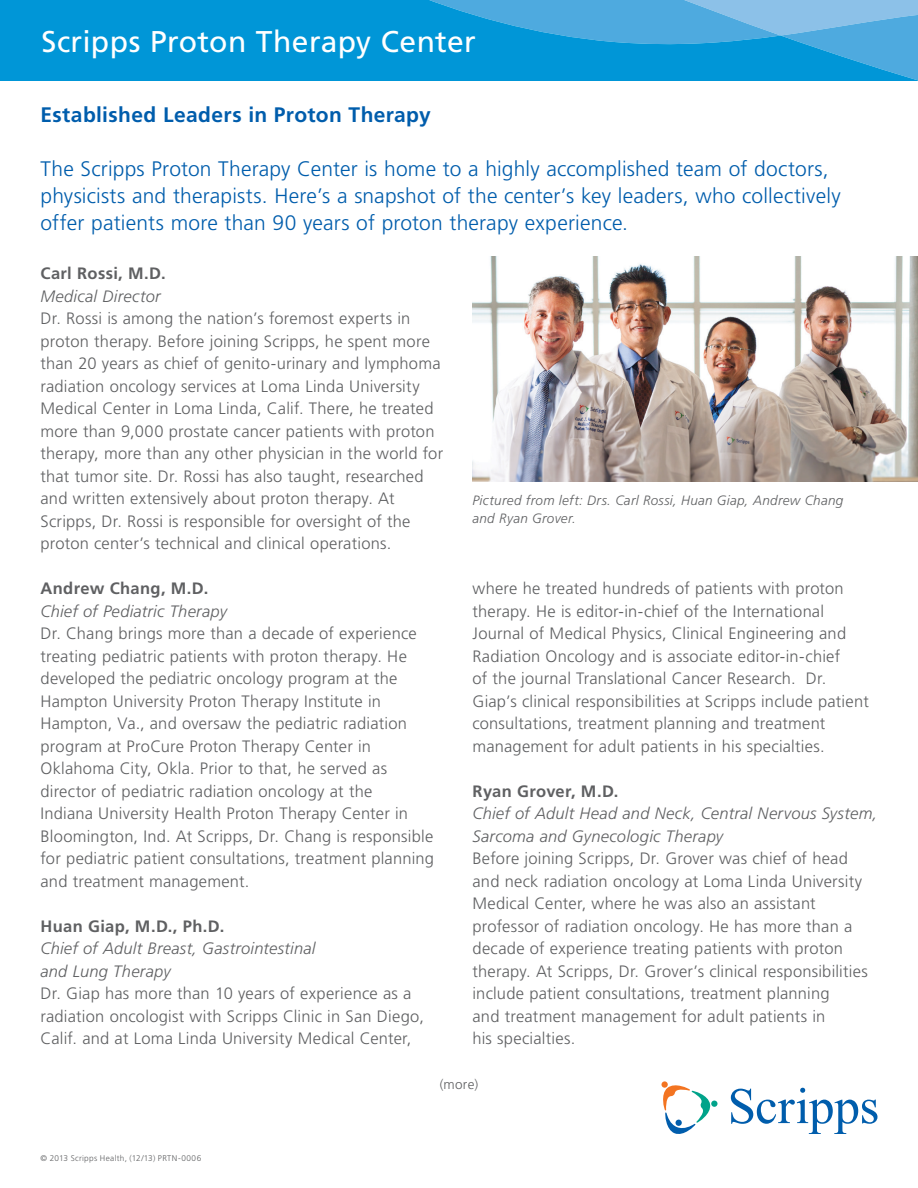
<style>
.page{position:relative;width:918px;height:1188px;background:#fff}
.page>*{position:absolute;margin:0;border:0;box-sizing:border-box;transform-origin:0 0}
.Headline_Reversed__D{font:30px "Frutiger LT Std";letter-spacing:.01em;color:#fff}
.Introduction{font:300 21px/27px "Frutiger LT Std";letter-spacing:.01em;color:#005dac}
.Introduction-2{font:700 21px "Frutiger LT Std";letter-spacing:.015em;color:#005dac}
.Body{font:300 16.5px/22.5px "Frutiger LT Std";letter-spacing:.015em;color:#5f6062}
.Body-2{font:italic 300 16.5px/22.5px "Frutiger LT Std";letter-spacing:.015em;color:#5f6062}
.Body-3{font:700 16.5px "Frutiger LT Std";letter-spacing:.02em;color:#5f6062}
.Body-4{font:italic 300 13.5px/18px "Frutiger LT Std";letter-spacing:.02em;color:#5f6062}
.Introduction-3{font:300 13.5px "Frutiger LT Std";color:#5f6062}
.Foot_note{font:300 8.25px "Frutiger LT Std";letter-spacing:.035em;color:#5f6062}
</style>
<div class="page">
<svg style="left:661px;top:1081px;width:57px;height:53px"></svg>
<svg style="left:731px;top:1088px;width:147px;height:46px"></svg>
<svg style="left:0;top:0;width:918px;height:81px;background:#189cd9"></svg>
<img style="left:472px;top:256px;width:446px;height:226px">
<p class="Headline_Reversed__D" style="left:41px;top:24px;width:436px">Scripps Proton Therapy Center</p>
<p class="Introduction-2" style="left:40px;top:102px;width:392px">Established Leaders in Proton Therapy</p>
<p class="Introduction" style="left:40px;top:155px;width:802px">The Scripps Proton Therapy Center is home to a highly accomplished team of doctors, physicists and therapists. Here’s a snapshot of the center’s key leaders, who collectively offer patients more than 90 years of proton therapy experience.</p>
<p class="Body-3" style="left:40px;top:264px;width:127px">Carl Rossi, M.D.</p>
<p class="Body-2" style="left:40px;top:285px;width:122px">Medical Director</p>
<p class="Body" style="left:40px;top:307px;width:404px">Dr. Rossi is among the nation’s foremost experts in proton therapy. Before joining Scripps, he spent more than 20 years as chief of genito-urinary and lymphoma radiation oncology services at Loma Linda University Medical Center in Loma Linda, Calif. There, he treated more than 9,000 prostate cancer patients with proton therapy, more than any other physician in the world for that tumor site. Dr. Rossi has also taught, researched and written extensively about proton therapy. At Scripps, Dr. Rossi is responsible for oversight of the proton center’s technical and clinical operations.</p>
<p class="Body-3" style="left:40px;top:579px;width:169px">Andrew Chang, M.D.</p>
<p class="Body-2" style="left:40px;top:600px;width:188px">Chief of Pediatric Therapy</p>
<p class="Body" style="left:40px;top:622px;width:395px">Dr. Chang brings more than a decade of experience treating pediatric patients with proton therapy. He developed the pediatric oncology program at the Hampton University Proton Therapy Institute in Hampton, Va., and oversaw the pediatric radiation program at ProCure Proton Therapy Center in Oklahoma City, Okla. Prior to that, he served as director of pediatric radiation oncology at the<br>Indiana University Health Proton Therapy Center in Bloomington, Ind. At Scripps, Dr. Chang is responsible for pediatric patient consultations, treatment planning and treatment management.</p>
<p class="Body-3" style="left:40px;top:916px;width:185px">Huan Giap, M.D., Ph.D.</p>
<p class="Body-2" style="left:40px;top:937px;width:277px">Chief of Adult Breast, Gastrointestinal and Lung Therapy</p>
<p class="Body" style="left:40px;top:982px;width:385px">Dr. Giap has more than 10 years of experience as a radiation oncologist with Scripps Clinic in San Diego,<br>Calif. and at Loma Linda University Medical Center,</p>
<p class="Body-4" style="left:472px;top:492px;width:372px">Pictured from left: Drs. Carl Rossi, Huan Giap, Andrew Chang and Ryan Grover.</p>
<p class="Body" style="left:472px;top:577px;width:398px">where he treated hundreds of patients with proton therapy. He is editor-in-chief of the International Journal of Medical Physics, Clinical Engineering and Radiation Oncology and is associate editor-in-chief<br>of the journal Translational Cancer Research. Dr.<br>Giap’s clinical responsibilities at Scripps include patient consultations, treatment planning and treatment management for adult patients in his specialties.</p>
<p class="Body-3" style="left:472px;top:781px;width:148px">Ryan Grover, M.D.</p>
<p class="Body-2" style="left:472px;top:802px;width:406px">Chief of Adult Head and Neck, Central Nervous System,<br>Sarcoma and Gynecologic Therapy</p>
<p class="Body" style="left:472px;top:847px;width:397px">Before joining Scripps, Dr. Grover was chief of head and neck radiation oncology at Loma Linda University Medical Center, where he was also an assistant professor of radiation oncology. He has more than a decade of experience treating patients with proton therapy. At Scripps, Dr. Grover’s clinical responsibilities include patient consultations, treatment planning<br>and treatment management for adult patients in<br>his specialties.</p>
<p class="Foot_note" style="left:40px;top:1153px;width:162px">© 2013 Scripps Health, (12/13) PRTN-0006</p>
<p class="Introduction-3" style="left:440px;top:1077px;width:40px">(more)</p>
</div>
